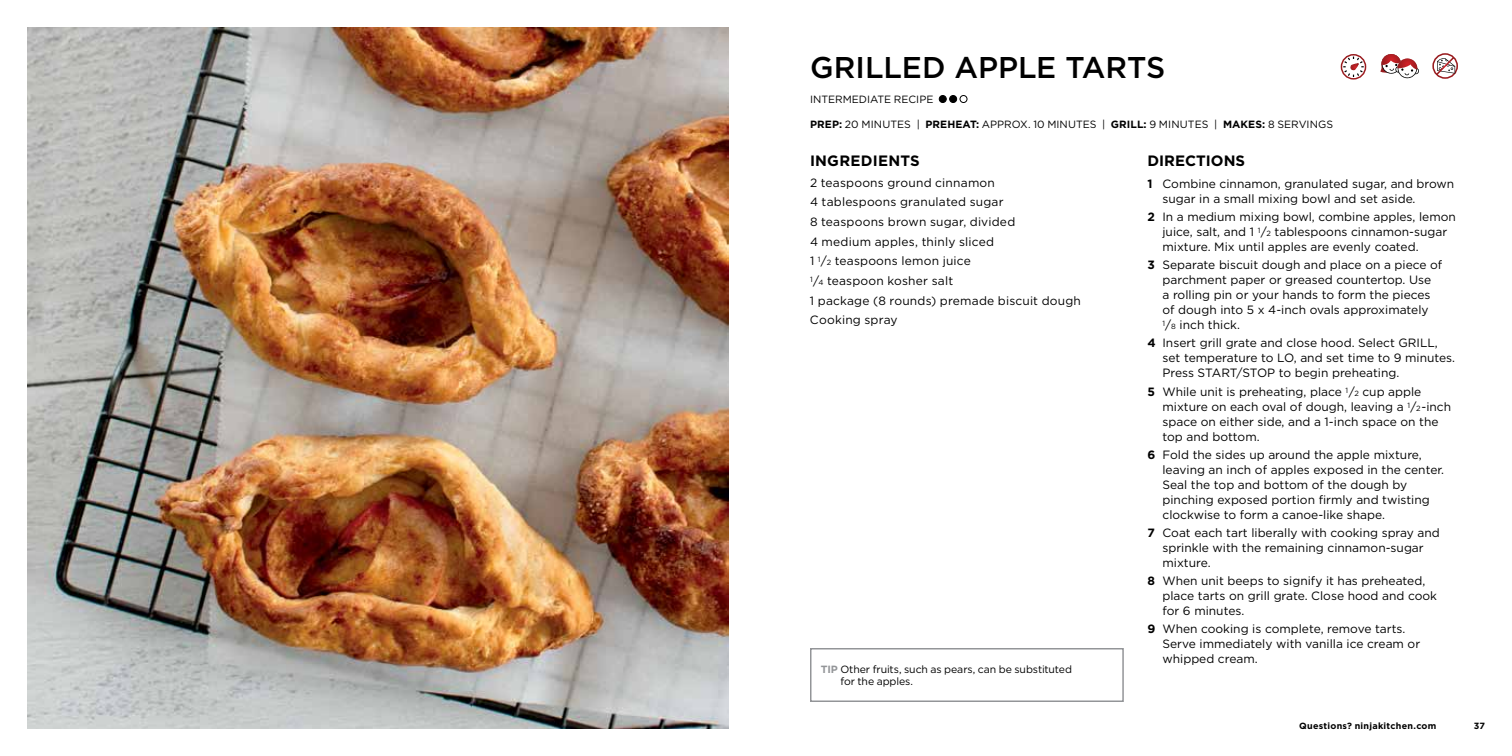
<style>
.page{position:relative;width:1512px;height:756px;background:#fff}
.page>*{position:absolute;margin:0;border:0;box-sizing:border-box;transform-origin:0 0}
.t1{font:500 30px "Gotham";letter-spacing:-.005em;color:#000}
.t2{font:700 15px "Gotham";letter-spacing:.005em;color:#000}
.t3{font:12px/15px "Gotham";color:#000}
.t4{font:10.5px/12px "Gotham";letter-spacing:-.005em;color:#000}
.t5{font:700 9px "Gotham";letter-spacing:.03em;color:#000}
.s1{font-weight:700}
.s2{font-size:7.5px}
.s3{font-weight:700;color:#939598}
</style>
<div class="page">
<div style="left:810px;top:648px;width:314px;height:54px;border:2px solid #939598"></div>
<div style="left:939px;top:96px;width:7px;height:7px;background:#000;border-radius:50%"></div>
<div style="left:939px;top:95px;width:8px;height:8px;border:1px solid #000;border-radius:50%"></div>
<div style="left:950px;top:96px;width:7px;height:7px;background:#000;border-radius:50%"></div>
<div style="left:949px;top:95px;width:8px;height:8px;border:1px solid #000;border-radius:50%"></div>
<div style="left:960px;top:95px;width:7px;height:8px;border:1px solid #000;border-radius:50%"></div>
<img style="left:27px;top:27px;width:702px;height:702px">
<div style="left:1432px;top:53px;width:26px;height:26px;border:2px solid #fff;border-radius:50%"></div>
<svg style="left:1434px;top:55px;width:22px;height:22px"></svg>
<svg style="left:1380px;top:54px;width:39px;height:25px"></svg>
<div style="left:1341px;top:54px;width:25px;height:26px;border:2px solid #fff;border-radius:50%"></div>
<svg style="left:1343px;top:56px;width:21px;height:21px"></svg>
<h1 class="t1" style="left:810px;top:48px;width:357px">GRILLED APPLE TARTS</h1>
<p class="t4" style="left:810px;top:93px;width:125px">INTERMEDIATE RECIPE</p>
<p class="t4" style="left:810px;top:118px;width:525px"><span class="s1">PREP:</span> 20 MINUTES | <span class="s1">PREHEAT:</span> APPROX. 10 MINUTES | <span class="s1">GRILL:</span> 9 MINUTES | <span class="s1">MAKES:</span> 8 SERVINGS</p>
<p class="t2" style="left:810px;top:151px;width:111px">INGREDIENTS</p>
<p class="t3" style="left:810px;top:172px;width:273px;line-height:19.6px">2 teaspoons ground cinnamon<br>4 tablespoons granulated sugar<br>8 teaspoons brown sugar, divided<br>4 medium apples, thinly sliced<br>1 <sup>1</sup>/<span class="s2">2</span> teaspoons lemon juice<br><sup>1</sup>/<span class="s2">4</span> teaspoon kosher salt<br>1 package (8 rounds) premade biscuit dough<br>Cooking spray</p>
<p class="t4" style="left:840px;top:663px;width:233px;text-indent:-20px"><span class="s3">TIP</span> Other fruits, such as pears, can be substituted for the apples.</p>
<p class="t2" style="left:1148px;top:151px;width:99px">DIRECTIONS</p>
<p class="t3" style="left:1162px;top:176px;width:293px;text-indent:-15px"><span class="s1">1</span> Combine cinnamon, granulated sugar, and brown sugar in a small mixing bowl and set aside.</p>
<p class="t3" style="left:1162px;top:209px;width:295px;text-indent:-15px"><span class="s1">2</span> In a medium mixing bowl, combine apples, lemon juice, salt, and 1 <sup>1</sup>/<span class="s2">2</span> tablespoons cinnamon-sugar mixture. Mix until apples are evenly coated.</p>
<p class="t3" style="left:1162px;top:257px;width:281px;text-indent:-15px"><span class="s1">3</span> Separate biscuit dough and place on a piece of parchment paper or greased countertop. Use<br>a rolling pin or your hands to form the pieces of dough into 5 x 4-inch ovals approximately <sup>1</sup>/<span class="s2">8</span> inch thick.</p>
<p class="t3" style="left:1163px;top:335px;width:294px;text-indent:-15px"><span class="s1">4</span> Insert grill grate and close hood. Select GRILL, set temperature to LO, and set time to 9 minutes.<br>Press START/STOP to begin preheating.</p>
<p class="t3" style="left:1163px;top:384px;width:290px;text-indent:-15px"><span class="s1">5</span> While unit is preheating, place <sup>1</sup>/<span class="s2">2</span> cup apple mixture on each oval of dough, leaving a <sup>1</sup>/<span class="s2">2</span>-inch space on either side, and a 1-inch space on the top and bottom.</p>
<p class="t3" style="left:1163px;top:447px;width:283px;text-indent:-15px"><span class="s1">6</span> Fold the sides up around the apple mixture, leaving an inch of apples exposed in the center.<br>Seal the top and bottom of the dough by pinching exposed portion firmly and twisting clockwise to form a canoe-like shape.</p>
<p class="t3" style="left:1163px;top:525px;width:279px;text-indent:-15px"><span class="s1">7</span> Coat each tart liberally with cooking spray and sprinkle with the remaining cinnamon-sugar mixture.</p>
<p class="t3" style="left:1163px;top:573px;width:276px;text-indent:-15px"><span class="s1">8</span> When unit beeps to signify it has preheated, place tarts on grill grate. Close hood and cook for 6 minutes.</p>
<p class="t3" style="left:1163px;top:621px;width:259px;text-indent:-15px"><span class="s1">9</span> When cooking is complete, remove tarts.<br>Serve immediately with vanilla ice cream or whipped cream.</p>
<p class="t5" style="left:1299px;top:720px;width:139px">Questions? ninjakitchen.com</p>
<p class="t5" style="left:1474px;top:720px;width:13px">37</p>
</div>
